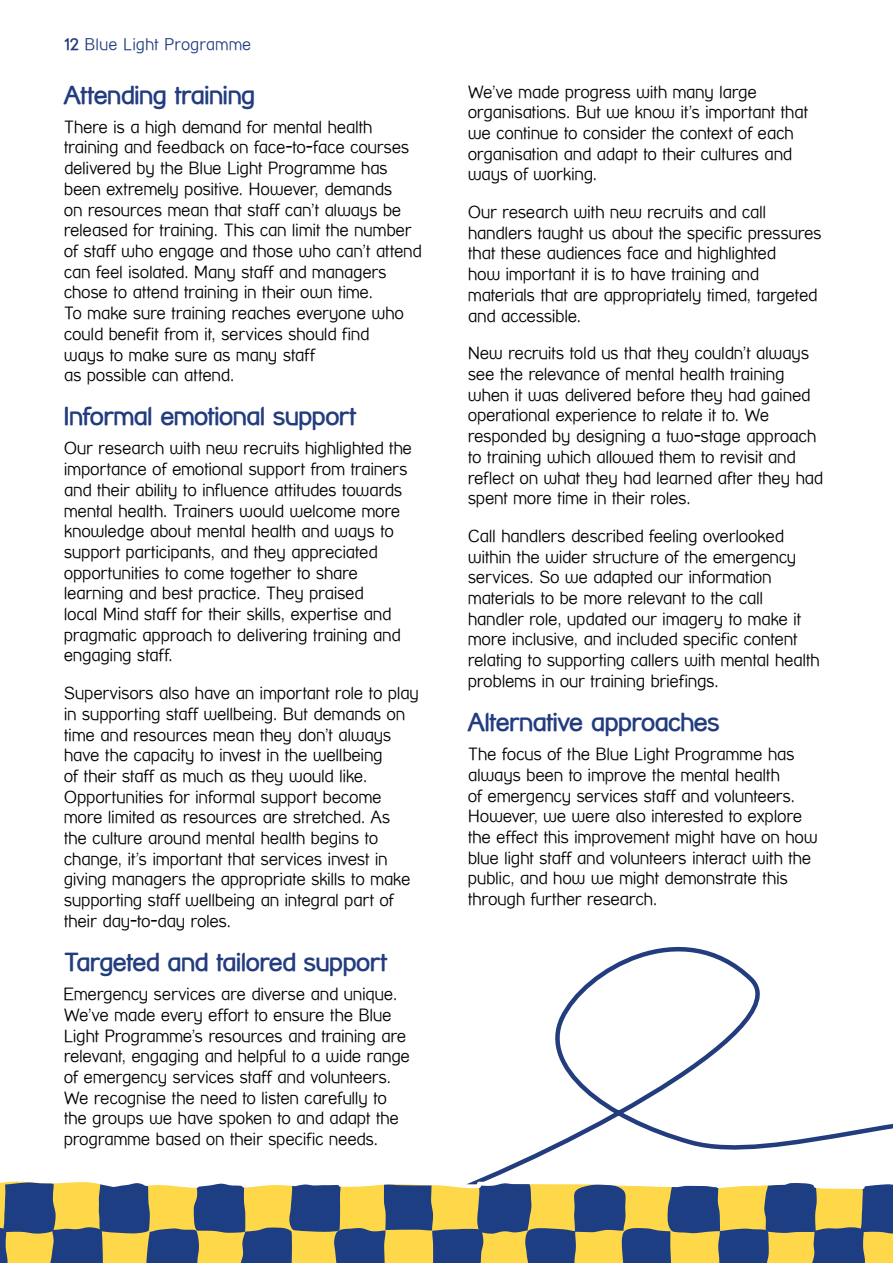
<style>
.page{position:relative;width:893px;height:1263px;background:#fff}
.page>*{position:absolute;margin:0;border:0;box-sizing:border-box;transform-origin:0 0}
.t1{font:700 25.5px "Street Corner";letter-spacing:-.025em;color:#223c7e}
.t2{font:100 17.25px/20.7px "Street Corner";letter-spacing:-.025em;color:#000}
.t3{font:100 16.5px "Street Corner";letter-spacing:-.005em;color:#223c7e}
.s1{font-weight:700}
</style>
<div class="page">
<svg style="left:486px;top:946px;width:407px;height:230px"></svg>
<svg style="left:0;top:1176px;width:893px;height:87px;background:#999677"></svg>
<p class="t3" style="left:64px;top:35px;width:189px"><span class="s1">12</span> Blue Light Programme</p>
<h1 class="t1" style="left:64px;top:80px;width:193px">Attending training</h1>
<p class="t2" style="left:64px;top:116px;width:360px">There is a high demand for mental health training and feedback on face-to-face courses delivered by the Blue Light Programme has been extremely positive. However, demands<br>on resources mean that staff can’t always be released for training. This can limit the number of staff who engage and those who can’t attend can feel isolated. Many staff and managers chose to attend training in their own time.<br>To make sure training reaches everyone who could benefit from it, services should find<br>ways to make sure as many staff<br>as possible can attend.</p>
<h1 class="t1" style="left:64px;top:402px;width:294px">Informal emotional support</h1>
<p class="t2" style="left:64px;top:438px;width:350px">Our research with new recruits highlighted the importance of emotional support from trainers and their ability to influence attitudes towards mental health. Trainers would welcome more knowledge about mental health and ways to support participants, and they appreciated opportunities to come together to share learning and best practice. They praised<br>local Mind staff for their skills, expertise and pragmatic approach to delivering training and engaging staff.</p>
<p class="t2" style="left:64px;top:683px;width:357px">Supervisors also have an important role to play in supporting staff wellbeing. But demands on time and resources mean they don’t always have the capacity to invest in the wellbeing<br>of their staff as much as they would like.<br>Opportunities for informal support become more limited as resources are stretched. As<br>the culture around mental health begins to change, it’s important that services invest in giving managers the appropriate skills to make supporting staff wellbeing an integral part of their day-to-day roles.</p>
<h1 class="t1" style="left:64px;top:947px;width:325px">Targeted and tailored support</h1>
<p class="t2" style="left:64px;top:984px;width:348px">Emergency services are diverse and unique.<br>We’ve made every effort to ensure the Blue Light Programme’s resources and training are relevant, engaging and helpful to a wide range of emergency services staff and volunteers.<br>We recognise the need to listen carefully to the groups we have spoken to and adapt the programme based on their specific needs.</p>
<p class="t2" style="left:468px;top:81px;width:342px">We’ve made progress with many large organisations. But we know it’s important that we continue to consider the context of each organisation and adapt to their cultures and ways of working.</p>
<p class="t2" style="left:468px;top:202px;width:356px">Our research with new recruits and call handlers taught us about the specific pressures that these audiences face and highlighted<br>how important it is to have training and materials that are appropriately timed, targeted and accessible.</p>
<p class="t2" style="left:468px;top:343px;width:357px">New recruits told us that they couldn’t always see the relevance of mental health training when it was delivered before they had gained operational experience to relate it to. We responded by designing a two-stage approach to training which allowed them to revisit and reflect on what they had learned after they had spent more time in their roles.</p>
<p class="t2" style="left:468px;top:525px;width:354px">Call handlers described feeling overlooked within the wider structure of the emergency services. So we adapted our information materials to be more relevant to the call handler role, updated our imagery to make it more inclusive, and included specific content relating to supporting callers with mental health problems in our training briefings.</p>
<h1 class="t1" style="left:468px;top:707px;width:254px">Alternative approaches</h1>
<p class="t2" style="left:468px;top:744px;width:351px">The focus of the Blue Light Programme has always been to improve the mental health<br>of emergency services staff and volunteers.<br>However, we were also interested to explore the effect this improvement might have on how blue light staff and volunteers interact with the public, and how we might demonstrate this through further research.</p>
</div>
